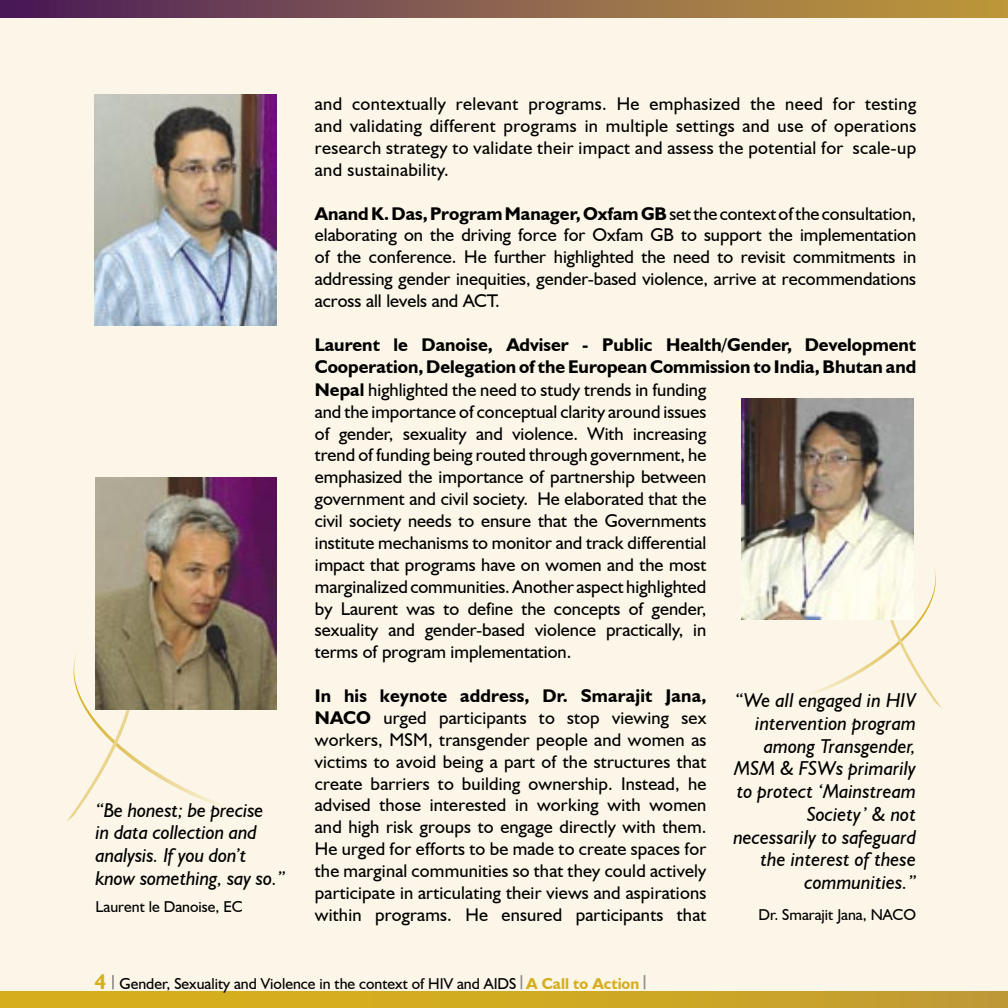
<style>
.page{position:relative;width:1008px;height:1008px;background:#fcf6e8}
.page>*{position:absolute;margin:0;border:0;box-sizing:border-box;transform-origin:0 0}
.t1{font:italic 20.12px/22.8px "Humanist 521 BT";color:#000}
.t2{font:18.38px/21.9px "Humanist 521 BT";letter-spacing:.005em;color:#000;text-align:justify}
.t3{font:700 18.38px/21.9px "Humanist 521 BT";color:#000}
.t4{font:15.75px "Humanist 521 BT";color:#000}
.s1{font-weight:700}
.s2{font-weight:700;font-size:21px;color:#d5ae1d}
.s3{font-weight:700;color:#d5ae1d}
</style>
<div class="page">
<div style="left:0;top:991px;width:1008px;height:17px;background:linear-gradient(to right,#dab317,#c39e31)"></div>
<div style="left:0;top:0;width:1008px;height:18px;background:linear-gradient(to right,#4d205c,#c5a03d)"></div>
<svg style="left:112px;top:975px;width:2px;height:14px"></svg>
<svg style="left:521px;top:975px;width:1px;height:14px"></svg>
<svg style="left:644px;top:975px;width:1px;height:14px"></svg>
<svg style="left:1007px;top:991px;width:1px;height:17px"></svg>
<svg style="left:1007px;top:0;width:1px;height:18px"></svg>
<img style="left:95px;top:95px;width:181px;height:231px">
<svg style="left:66px;top:653px;width:149px;height:169px"></svg>
<svg style="left:789px;top:565px;width:153px;height:143px"></svg>
<img style="left:741px;top:398px;width:173px;height:221px">
<img style="left:95px;top:478px;width:182px;height:231px">
<p class="t1" style="left:96px;top:798px;width:191px">“Be honest; be precise<br>in data collection and analysis. If you don’t know something, say so.”</p>
<p class="t4" style="left:96px;top:897px;width:149px">Laurent le Danoise, EC</p>
<p class="t2" style="left:315px;top:93px;width:603px">and contextually relevant programs. He emphasized the need for testing and validating different programs in multiple settings and use of operations research strategy to validate their impact and assess the potential for scale-up and sustainability.</p>
<p class="t2" style="left:315px;top:202px;width:603px"><span class="s1">Anand K. Das, Program Manager,Oxfam GB</span> set the context of the consultation, elaborating on the driving force for Oxfam GB to support the implementation of the conference. He further highlighted the need to revisit commitments in addressing gender inequities, gender-based violence, arrive at recommendations across all levels and ACT.</p>
<p class="t3" style="left:315px;top:333px;width:603px">Laurent le Danoise, Adviser - Public Health/Gender, Development<br>Cooperation, Delegation of the European Commission to India, Bhutan and</p>
<p class="t2" style="left:315px;top:378px;width:393px"><span class="s1">Nepal</span> highlighted the need to study trends in funding and the importance of conceptual clarity around issues of gender, sexuality and violence. With increasing trend of funding being routed through government, he emphasized the importance of partnership between government and civil society. He elaborated that the civil society needs to ensure that the Governments institute mechanisms to monitor and track differential impact that programs have on women and the most marginalized communities. Another aspect highlighted by Laurent was to define the concepts of gender, sexuality and gender-based violence practically, in terms of program implementation.</p>
<p class="t2" style="left:315px;top:685px;width:393px"><span class="s1">In his keynote address, Dr. Smarajit Jana, NACO</span> urged participants to stop viewing sex workers, MSM, transgender people and women as victims to avoid being a part of the structures that create barriers to building ownership. Instead, he advised those interested in working with women and high risk groups to engage directly with them.<br>He urged for efforts to be made to create spaces for the marginal communities so that they could actively participate in articulating their views and aspirations within programs. He ensured participants that</p>
<p class="t1" style="left:733px;top:689px;width:184px;text-align:right">“We all engaged in HIV intervention program among Transgender,<br>MSM &amp; FSWs primarily to protect ‘Mainstream<br>Society’ &amp; not necessarily to safeguard the interest of these communities.”</p>
<p class="t4" style="left:758px;top:905px;width:159px">Dr. Smarajit Jana, NACO</p>
<p class="t4" style="left:95px;top:974px;width:546px"><span class="s2">4</span> Gender, Sexuality and Violence in the context of HIV and AIDS <span class="s3">A Call to Action</span></p>
</div>
